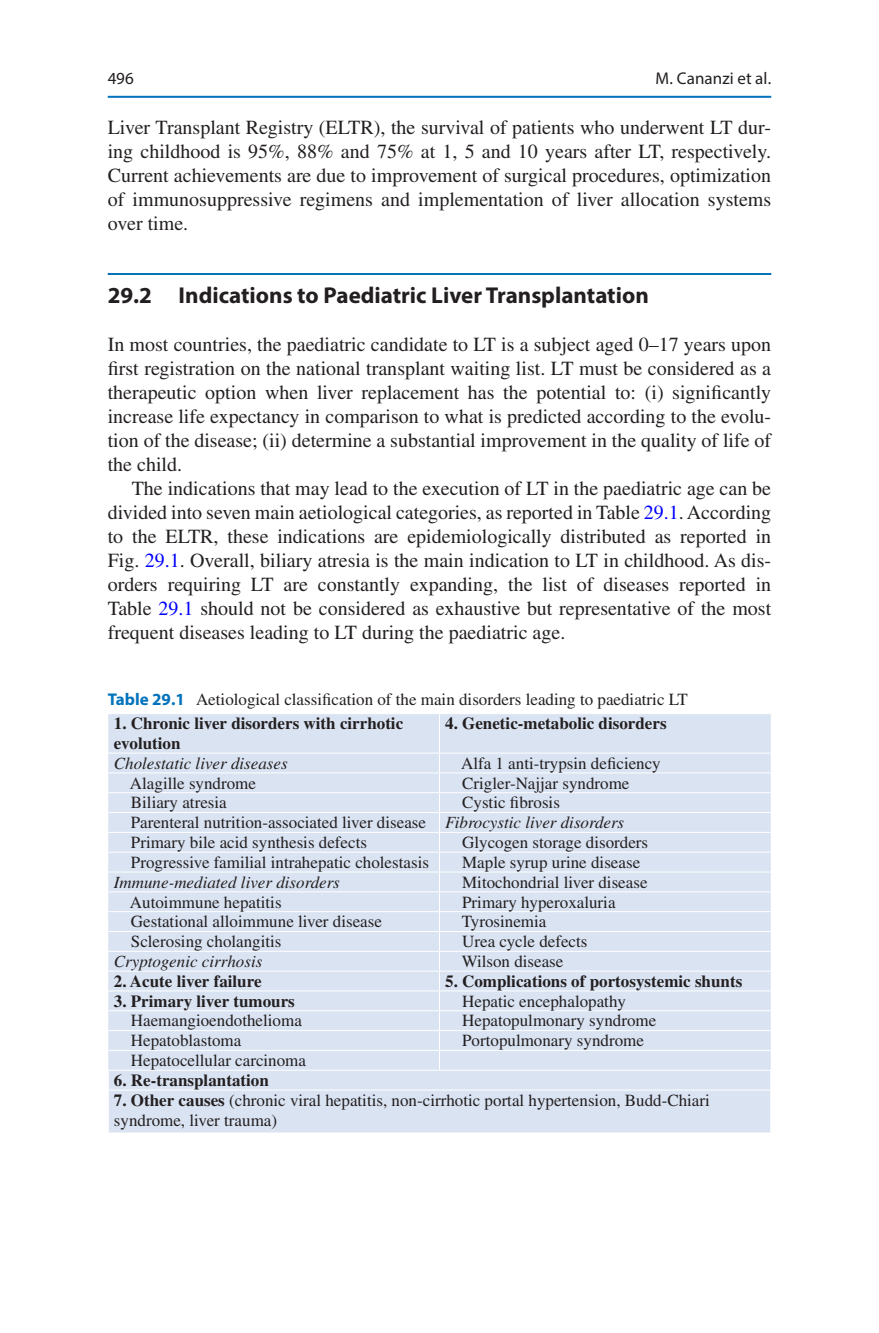
<style>
.page{position:relative;width:879px;height:1333px;background:#fff}
.page>*{position:absolute;margin:0;border:0;box-sizing:border-box;transform-origin:0 0}
.t1{font:700 23px "Myriad Pro";color:#231f20}
.t2{font:20px/24px "Times LT Std";color:#231f20;text-align:justify}
.t3{font:17px/19.8px "Times LT Std";color:#231f20}
.t4{font:700 17px/20px "Times LT Std";color:#231f20}
.t5{font:italic 17px "Times LT Std";color:#231f20}
.t6{font:17px "Myriad Pro Regular 2";letter-spacing:.005em;color:#231f20}
.t7{font:17px "Myriad Pro";color:#231f20}
.s1{color:#00f}
.s2{font-family:"Myriad Pro";font-weight:700;color:#0073bc}
.s3{font-style:italic}
.s4{font-weight:700}
</style>
<div class="page">
<hr style="left:108px;top:273px;width:663px;height:2px;background:#0073bc">
<div style="left:108px;top:714px;width:663px;height:418px;background:#d9e3f2"></div>
<svg style="left:770px;top:1070px;width:1px;height:19px"></svg>
<hr style="left:770px;top:1090px;width:1px;height:42px;background:#fff">
<hr style="left:439px;top:714px;width:1px;height:38px;background:#fff">
<hr style="left:108px;top:752px;width:331px;height:1px;background:#fff">
<hr style="left:439px;top:752px;width:332px;height:1px;background:#fff">
<hr style="left:108px;top:772px;width:331px;height:1px;background:#fff">
<hr style="left:439px;top:772px;width:332px;height:1px;background:#fff">
<hr style="left:108px;top:792px;width:331px;height:1px;background:#fff">
<hr style="left:439px;top:792px;width:332px;height:1px;background:#fff">
<hr style="left:108px;top:812px;width:331px;height:1px;background:#fff">
<hr style="left:439px;top:812px;width:332px;height:1px;background:#fff">
<hr style="left:108px;top:831px;width:331px;height:1px;background:#fff">
<hr style="left:439px;top:831px;width:332px;height:1px;background:#fff">
<hr style="left:108px;top:851px;width:331px;height:1px;background:#fff">
<hr style="left:439px;top:851px;width:332px;height:1px;background:#fff">
<hr style="left:108px;top:871px;width:331px;height:1px;background:#fff">
<hr style="left:439px;top:871px;width:332px;height:1px;background:#fff">
<hr style="left:108px;top:891px;width:331px;height:1px;background:#fff">
<hr style="left:439px;top:891px;width:332px;height:1px;background:#fff">
<hr style="left:108px;top:911px;width:331px;height:1px;background:#fff">
<hr style="left:439px;top:911px;width:332px;height:1px;background:#fff">
<hr style="left:108px;top:930px;width:331px;height:1px;background:#fff">
<hr style="left:439px;top:930px;width:332px;height:1px;background:#fff">
<hr style="left:108px;top:950px;width:331px;height:1px;background:#fff">
<hr style="left:439px;top:950px;width:332px;height:1px;background:#fff">
<hr style="left:108px;top:970px;width:331px;height:1px;background:#fff">
<hr style="left:439px;top:970px;width:332px;height:1px;background:#fff">
<hr style="left:108px;top:990px;width:331px;height:1px;background:#fff">
<hr style="left:439px;top:990px;width:332px;height:1px;background:#fff">
<hr style="left:108px;top:1010px;width:331px;height:1px;background:#fff">
<hr style="left:439px;top:1010px;width:332px;height:1px;background:#fff">
<hr style="left:108px;top:1030px;width:331px;height:1px;background:#fff">
<hr style="left:439px;top:1030px;width:332px;height:1px;background:#fff">
<hr style="left:108px;top:1049px;width:331px;height:1px;background:#fff">
<hr style="left:439px;top:1049px;width:332px;height:1px;background:#fff">
<svg style="left:439px;top:753px;width:1px;height:316px"></svg>
<hr style="left:439px;top:1069px;width:332px;height:1px;background:#fff">
<hr style="left:108px;top:1069px;width:331px;height:1px;background:#fff">
<svg style="left:108px;top:1070px;width:1px;height:19px"></svg>
<hr style="left:108px;top:1089px;width:331px;height:1px;background:#fff">
<hr style="left:108px;top:1090px;width:1px;height:42px;background:#fff">
<hr style="left:439px;top:1089px;width:332px;height:1px;background:#fff">
<hr style="left:108px;top:96px;width:663px;height:2px;background:#0073bc">
<p class="t6" style="left:655px;top:68px;width:117px">M. Cananzi et al.</p>
<p class="t7" style="left:108px;top:68px;width:28px">496</p>
<p class="t2" style="left:108px;top:116px;width:665px">Liver Transplant Registry (ELTR), the survival of patients who underwent LT dur&shy;ing childhood is 95%, 88% and 75% at 1, 5 and 10 years after LT, respectively.<br>Current achievements are due to improvement of surgical procedures, optimization of immunosuppressive regimens and implementation of liver allocation systems over time.</p>
<p class="t1" style="left:108px;top:280px;width:542px">29.2 Indications to Paediatric Liver Transplantation</p>
<p class="t2" style="left:108px;top:332px;width:665px">In most countries, the paediatric candidate to LT is a subject aged 0–17 years upon first registration on the national transplant waiting list. LT must be considered as a therapeutic option when liver replacement has the potential to: (i) significantly increase life expectancy in comparison to what is predicted according to the evolu&shy;tion of the disease; (ii) determine a substantial improvement in the quality of life of the child.</p>
<p class="t2" style="left:108px;top:476px;width:665px;text-indent:24px">The indications that may lead to the execution of LT in the paediatric age can be divided into seven main aetiological categories, as reported in Table <span class="s1">29.1</span>. According to the ELTR, these indications are epidemiologically distributed as reported in Fig. <span class="s1">29.1</span>. Overall, biliary atresia is the main indication to LT in childhood. As dis&shy;orders requiring LT are constantly expanding, the list of diseases reported in Table <span class="s1">29.1</span> should not be considered as exhaustive but representative of the most frequent diseases leading to LT during the paediatric age.</p>
<p class="t3" style="left:108px;top:689px;width:582px"><span class="s2">Table 29.1</span> Aetiological classification of the main disorders leading to paediatric LT</p>
<p class="t4" style="left:114px;top:712px;width:291px">1. Chronic liver disorders with cirrhotic evolution</p>
<p class="t4" style="left:445px;top:712px;width:223px">4. Genetic-metabolic disorders</p>
<p class="t5" style="left:114px;top:753px;width:175px">Cholestatic liver diseases</p>
<p class="t3" style="left:461px;top:753px;width:201px">Alfa 1 anti-trypsin deficiency</p>
<p class="t3" style="left:130px;top:773px;width:128px">Alagille syndrome</p>
<p class="t3" style="left:462px;top:773px;width:169px">Crigler-Najjar syndrome</p>
<p class="t3" style="left:131px;top:792px;width:97px">Biliary atresia</p>
<p class="t3" style="left:131px;top:792px;width:495px;text-indent:331px">Cystic fibrosis<br>Parenteral nutrition-associated liver disease <span class="s3">Fibrocystic liver disorders<br></span>Primary bile acid synthesis defects</p>
<p class="t3" style="left:462px;top:832px;width:188px">Glycogen storage disorders</p>
<p class="t3" style="left:131px;top:852px;width:300px">Progressive familial intrahepatic cholestasis</p>
<p class="t3" style="left:462px;top:852px;width:179px">Maple syrup urine disease</p>
<p class="t5" style="left:114px;top:872px;width:227px">Immune-mediated liver disorders</p>
<p class="t3" style="left:462px;top:872px;width:187px">Mitochondrial liver disease</p>
<p class="t3" style="left:130px;top:891px;width:153px">Autoimmune hepatitis</p>
<p class="t3" style="left:462px;top:891px;width:155px">Primary hyperoxaluria</p>
<p class="t3" style="left:131px;top:911px;width:252px">Gestational alloimmune liver disease</p>
<p class="t3" style="left:462px;top:911px;width:86px">Tyrosinemia</p>
<p class="t3" style="left:131px;top:931px;width:152px">Sclerosing cholangitis</p>
<p class="t3" style="left:462px;top:931px;width:127px">Urea cycle defects</p>
<p class="t5" style="left:114px;top:951px;width:150px">Cryptogenic cirrhosis</p>
<p class="t3" style="left:462px;top:951px;width:103px">Wilson disease</p>
<p class="t4" style="left:114px;top:970px;width:149px">2. Acute liver failure</p>
<p class="t4" style="left:445px;top:970px;width:299px">5. Complications of portosystemic shunts</p>
<p class="t4" style="left:114px;top:990px;width:182px">3. Primary liver tumours</p>
<p class="t3" style="left:462px;top:990px;width:165px">Hepatic encephalopathy</p>
<p class="t3" style="left:131px;top:1010px;width:172px">Haemangioendothelioma</p>
<p class="t3" style="left:462px;top:1010px;width:196px">Hepatopulmonary syndrome</p>
<p class="t3" style="left:131px;top:1030px;width:112px">Hepatoblastoma</p>
<p class="t3" style="left:462px;top:1030px;width:183px">Portopulmonary syndrome</p>
<p class="t3" style="left:131px;top:1050px;width:177px">Hepatocellular carcinoma</p>
<p class="t4" style="left:114px;top:1069px;width:156px">6. Re-transplantation</p>
<p class="t3" style="left:114px;top:1089px;width:597px"><span class="s4">7. Other causes</span> (chronic viral hepatitis, non-cirrhotic portal hypertension, Budd-Chiari syndrome, liver trauma)</p>
</div>
